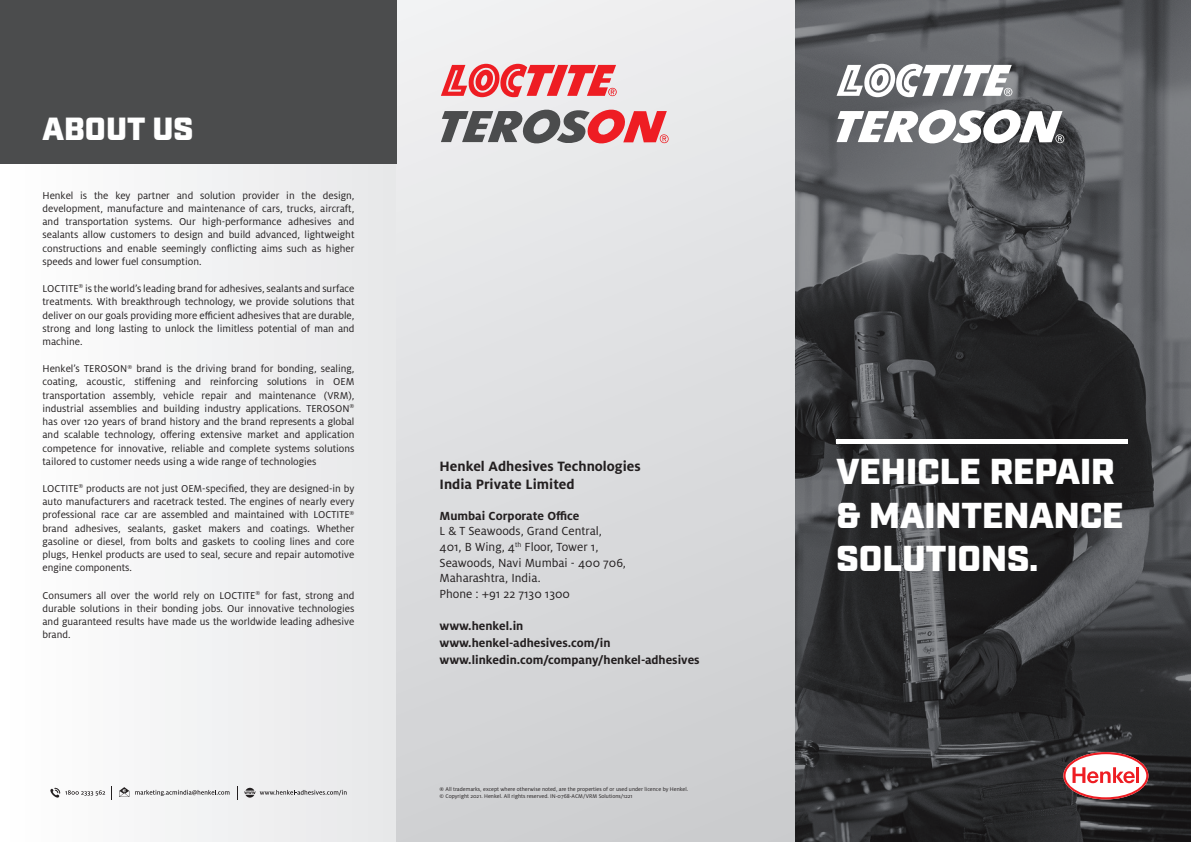
<style>
.page{position:relative;width:1191px;height:842px;background:#fff}
.page>*{position:absolute;margin:0;border:0;box-sizing:border-box;transform-origin:0 0}
.t1{font:900 36px/43.2px "Industry";color:#fff}
.t2{font:900 32px "Industry";color:#fff}
.t3{font:700 15px "Henkel Milo";color:#231f20}
.t4{font:13px "Henkel Milo";color:#231f20}
.t5{font:700 13px "Henkel Milo";color:#231f20}
.t6{font:11px/13.2px "Henkel Milo";color:#231f20;text-align:justify}
.t7{font:6px "Henkel Milo";color:#231f20}
</style>
<div class="page">
<svg style="left:794px;top:0;width:397px;height:842px;background:#414245"></svg>
<div style="left:0;top:0;width:397px;height:842px;background:#f2f3f4"></div>
<div style="left:397px;top:0;width:397px;height:842px;background:linear-gradient(to bottom,#eeeff0,#ccced0)"></div>
<svg style="left:1063px;top:752px;width:85px;height:47px"></svg>
<hr style="left:1136px;top:767px;width:3px;height:16px;background:#ee1d23">
<svg style="left:836px;top:104px;width:228px;height:39px"></svg>
<svg style="left:836px;top:64px;width:176px;height:33px"></svg>
<svg style="left:441px;top:104px;width:227px;height:39px;background:#b69092"></svg>
<svg style="left:441px;top:64px;width:175px;height:33px;background:#ed797c"></svg>
<hr style="left:836px;top:439px;width:292px;height:4px;background:#fff">
<div style="left:0;top:0;width:397px;height:164px;background:#4b4c4d"></div>
<svg style="left:119px;top:787px;width:10px;height:10px"></svg>
<svg style="left:50px;top:788px;width:55px;height:10px"></svg>
<svg style="left:244px;top:788px;width:102px;height:10px"></svg>
<svg style="left:111px;top:786px;width:1px;height:13px"></svg>
<svg style="left:237px;top:786px;width:1px;height:13px"></svg>
<svg style="left:135px;top:790px;width:94px;height:6px"></svg>
<p class="t2" style="left:43px;top:109px;width:152px">ABOUT US</p>
<p class="t6" style="left:43px;top:189px;width:313px">Henkel is the key partner and solution provider in the design, development, manufacture and maintenance of cars, trucks, aircraft, and transportation systems. Our high-performance adhesives and sealants allow customers to design and build advanced, lightweight constructions and enable seemingly conflicting aims such as higher speeds and lower fuel consumption.</p>
<p class="t6" style="left:43px;top:282px;width:313px">LOCTITE<sup>®</sup> is the world’s leading brand for adhesives, sealants and surface treatments. With breakthrough technology, we provide solutions that deliver on our goals providing more efficient adhesives that are durable, strong and long lasting to unlock the limitless potential of man and machine.</p>
<p class="t6" style="left:43px;top:362px;width:313px">Henkel’s TEROSON<sup>®</sup> brand is the driving brand for bonding, sealing, coating, acoustic, stiffening and reinforcing solutions in OEM transportation assembly, vehicle repair and maintenance (VRM), industrial assemblies and building industry applications. TEROSON<sup>® </sup>has over 120 years of brand history and the brand represents a global and scalable technology, offering extensive market and application competence for innovative, reliable and complete systems solutions tailored to customer needs using a wide range of technologies</p>
<p class="t6" style="left:43px;top:482px;width:313px">LOCTITE<sup>®</sup> products are not just OEM-specified, they are designed-in by auto manufacturers and racetrack tested. The engines of nearly every professional race car are assembled and maintained with LOCTITE<sup>® </sup>brand adhesives, sealants, gasket makers and coatings. Whether gasoline or diesel, from bolts and gaskets to cooling lines and core plugs, Henkel products are used to seal, secure and repair automotive engine components.</p>
<p class="t6" style="left:43px;top:589px;width:313px">Consumers all over the world rely on LOCTITE<sup>®</sup> for fast, strong and durable solutions in their bonding jobs. Our innovative technologies and guaranteed results have made us the worldwide leading adhesive brand.</p>
<p class="t3" style="left:439px;top:457px;width:203px">Henkel Adhesives Technologies</p>
<p class="t3" style="left:439px;top:475px;width:137px">India Private Limited</p>
<p class="t5" style="left:439px;top:508px;width:141px">Mumbai Corporate Office</p>
<p class="t4" style="left:439px;top:524px;width:164px">L &amp; T Seawoods, Grand Central,</p>
<p class="t4" style="left:439px;top:540px;width:160px">401, B Wing, 4<sup>th</sup> Floor, Tower 1,</p>
<p class="t4" style="left:439px;top:555px;width:188px">Seawoods, Navi Mumbai - 400 706,</p>
<p class="t4" style="left:439px;top:571px;width:103px">Maharashtra, India.</p>
<p class="t4" style="left:439px;top:587px;width:132px">Phone : +91 22 7130 1300</p>
<p class="t5" style="left:439px;top:619px;width:85px">www.henkel.in</p>
<p class="t5" style="left:439px;top:636px;width:173px">www.henkel-adhesives.com/in</p>
<p class="t5" style="left:439px;top:652px;width:262px">www.linkedin.com/company/henkel-adhesives</p>
<p class="t7" style="left:439px;top:785px;width:250px">® All trademarks, except where otherwise noted, are the properties of or used under licence by Henkel.</p>
<p class="t7" style="left:439px;top:793px;width:195px">© Copyright 2021. Henkel. All rights reserved. IN-0768-ACM/VRM Solutions/1221</p>
<p class="t1" style="left:836px;top:452px;width:280px">VEHICLE REPAIR</p>
<p class="t1" style="left:836px;top:496px;width:288px">&amp; MAINTENANCE<br>SOLUTIONS.</p>
</div>
